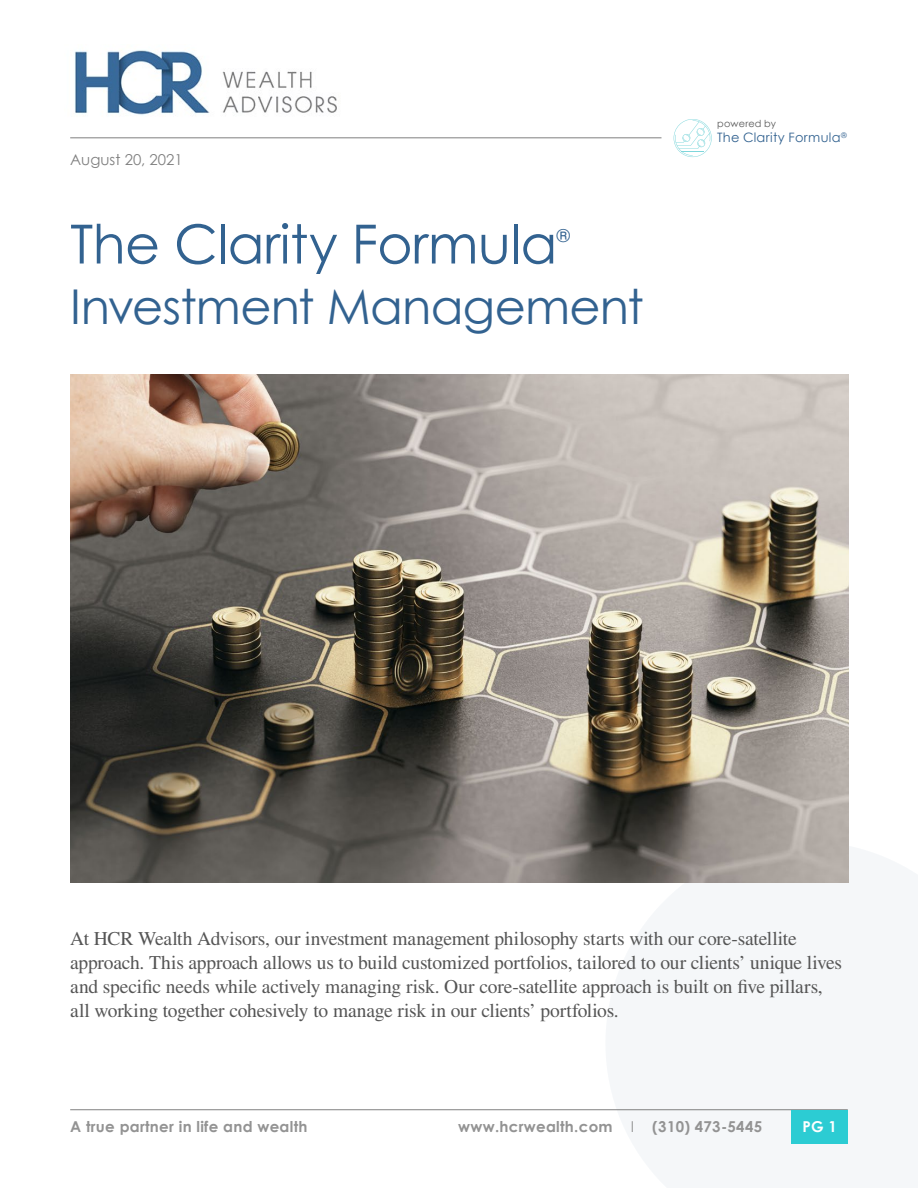
<style>
.page{position:relative;width:918px;height:1188px;background:#fff}
.page>*{position:absolute;margin:0;border:0;box-sizing:border-box;transform-origin:0 0}
.t1{font:54px "Century Gothic";letter-spacing:-.01em;color:#326290}
.t2{font:48px "Century Gothic";letter-spacing:-.015em;color:#326290}
.t3{font:19.5px/24px "Times";letter-spacing:-.015em;color:#555}
.t4{font:17.55px "Century Gothic";color:#326290}
.t5{font:700 15px "Century Gothic";letter-spacing:.02em;color:#939393}
.t6{font:15px "Century Gothic";color:#808080}
.t7{font:700 15px "Century Gothic";color:#fff}
.t8{font:12.9px "Century Gothic";letter-spacing:.025em;color:#326290}
.t9{font:9.75px "Century Gothic";letter-spacing:.01em;color:#595959}
.s1{font-weight:400}
</style>
<div class="page">
<img style="left:70px;top:375px;width:778px;height:508px">
<img style="left:74px;top:50px;width:263px;height:65px">
<hr style="left:70px;top:137px;width:592px;height:1px;background:#808080">
<svg style="left:674px;top:119px;width:38px;height:38px"></svg>
<hr style="left:70px;top:1109px;width:778px;height:1px;background:#808080">
<div style="left:791px;top:1110px;width:57px;height:34px;background:#2cccd3"></div>
<p class="t6" style="left:70px;top:151px;width:114px">August 20, 2021</p>
<h1 class="t1" style="left:70px;top:211px;width:489px">The Clarity Formula</h1>
<p class="t4" style="left:557px;top:224px;width:15px">®</p>
<h2 class="t2" style="left:70px;top:277px;width:575px">Investment Management</h2>
<p class="t9" style="left:717px;top:117px;width:61px">powered by</p>
<p class="t8" style="left:717px;top:130px;width:131px">The Clarity Formula<sup>®</sup></p>
<p class="t3" style="left:70px;top:926px;width:774px">At HCR Wealth Advisors, our investment management philosophy starts with our core-satellite approach. This approach allows us to build customized portfolios, tailored to our clients’ unique lives and specific needs while actively managing risk. Our core-satellite approach is built on five pillars, all working together cohesively to manage risk in our clients’ portfolios.</p>
<p class="t5" style="left:70px;top:1117px;width:239px">A true partner in life and wealth</p>
<p class="t5" style="left:458px;top:1117px;width:305px">www.hcrwealth.com <span class="s1">I</span> (310) 473-5445</p>
<p class="t7" style="left:802px;top:1117px;width:36px">PG 1</p>
</div>
